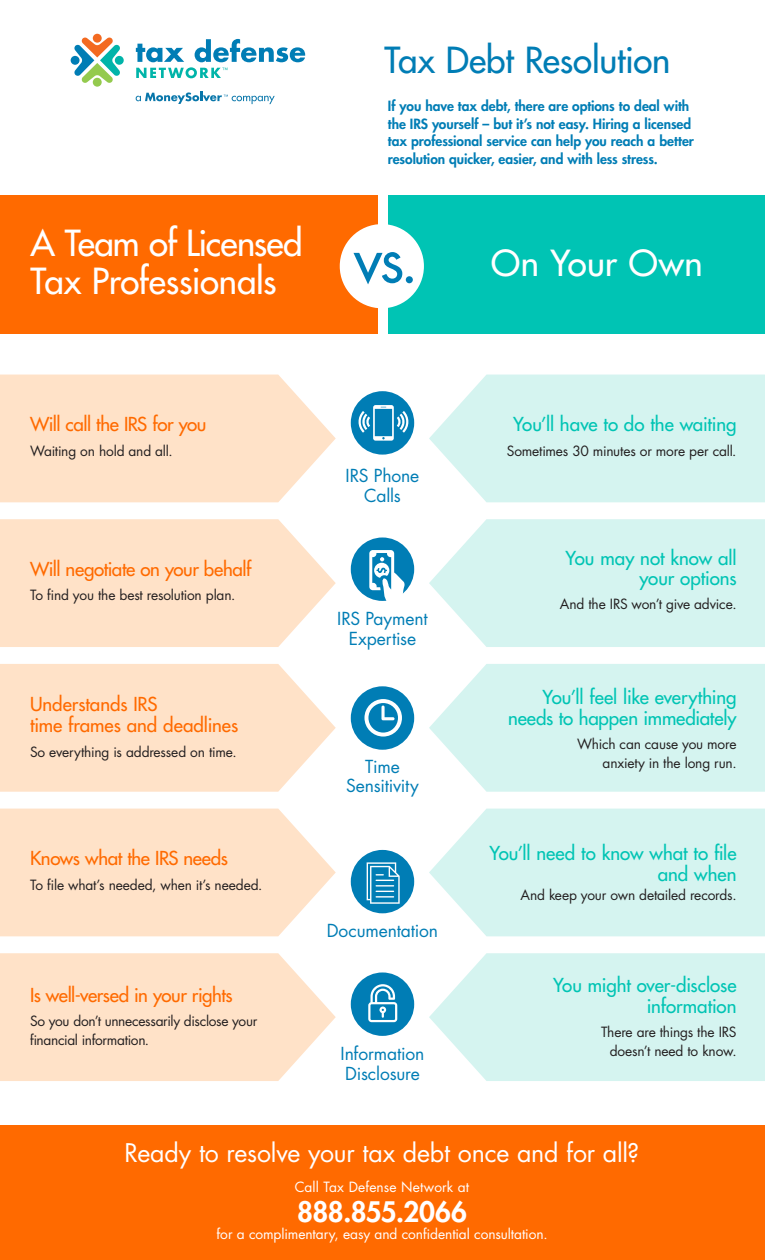
<style>
.page{position:relative;width:765px;height:1260px;background:#fff}
.page>*{position:absolute;margin:0;border:0;box-sizing:border-box;transform-origin:0 0}
.t1{font:63px "Futura Std";color:#007db5}
.t2{font:500 35px/38.8px "Futura Std";letter-spacing:-.015em;color:#fff}
.t3{font:500 35px "Futura Std";letter-spacing:-.005em;color:#007db5}
.t4{font:500 35px "Futura Std";letter-spacing:.01em;color:#fff}
.t5{font:800 27.5px "Futura Std";letter-spacing:-.015em;color:#fff}
.t6{font:25px "Futura Std";letter-spacing:-.005em;color:#fff}
.t7{font:500 18.75px/21.2px "Futura Std";letter-spacing:-.005em;color:#00c4b4;text-align:right}
.t8{font:500 18.75px "Futura Std";letter-spacing:-.02em;color:#ff6a00}
.t9{font:500 18.75px/21.2px "Futura Std";color:#ff6a00}
.t10{font:17.5px/20px "Futura Std";letter-spacing:-.01em;color:#007db5;text-align:center}
.t11{font:13.75px/18.8px "Futura Std";letter-spacing:-.015em;color:#231f20;text-align:right}
.t12{font:800 13.75px/17.5px "Futura Std";letter-spacing:-.005em;color:#007db5}
.t13{font:13.75px "Futura Std";letter-spacing:-.005em;color:#fff}
</style>
<div class="page">
<div style="left:0;top:1125px;width:765px;height:135px;background:#ff6a00"></div>
<div style="left:388px;top:195px;width:377px;height:138px;background:#00c4b4"></div>
<div style="left:0;top:195px;width:377px;height:138px;background:#ff6a00"></div>
<svg style="left:429px;top:953px;width:336px;height:128px;background:#d8f4f1"></svg>
<svg style="left:0;top:953px;width:336px;height:128px;background:#ffe4cc"></svg>
<svg style="left:429px;top:809px;width:336px;height:127px;background:#d8f4f1"></svg>
<svg style="left:0;top:809px;width:336px;height:127px;background:#ffe4cc"></svg>
<svg style="left:429px;top:664px;width:336px;height:128px;background:#d8f4f1"></svg>
<svg style="left:0;top:664px;width:336px;height:128px;background:#ffe4cc"></svg>
<svg style="left:429px;top:519px;width:336px;height:128px;background:#d8f4f1"></svg>
<svg style="left:0;top:519px;width:336px;height:128px;background:#ffe4cc"></svg>
<svg style="left:429px;top:375px;width:336px;height:127px;background:#d8f4f1"></svg>
<svg style="left:0;top:375px;width:336px;height:127px;background:#ffe4cc"></svg>
<div style="left:351px;top:391px;width:63px;height:64px;background:#007db5;border-radius:50%"></div>
<svg style="left:359px;top:405px;width:49px;height:36px"></svg>
<div style="left:340px;top:224px;width:84px;height:84px;background:#fff;border-radius:50%"></div>
<div style="left:351px;top:537px;width:63px;height:64px;background:#007db5;border-radius:50%"></div>
<svg style="left:369px;top:550px;width:36px;height:51px"></svg>
<div style="left:351px;top:686px;width:63px;height:64px;background:#007db5;border-radius:50%"></div>
<svg style="left:364px;top:699px;width:38px;height:38px"></svg>
<div style="left:351px;top:850px;width:63px;height:63px;background:#007db5;border-radius:50%"></div>
<svg style="left:367px;top:862px;width:33px;height:42px"></svg>
<div style="left:351px;top:972px;width:63px;height:64px;background:#007db5;border-radius:50%"></div>
<svg style="left:368px;top:984px;width:29px;height:38px"></svg>
<div style="left:93px;top:34px;width:9px;height:9px;background:#f36a21;border-radius:50%"></div>
<div style="left:93px;top:78px;width:9px;height:9px;background:#94ca4e;border-radius:50%"></div>
<div style="left:71px;top:56px;width:9px;height:9px;background:#007db5;border-radius:50%"></div>
<svg style="left:74px;top:37px;width:46px;height:46px"></svg>
<div style="left:115px;top:56px;width:9px;height:9px;background:#00b4a9;border-radius:50%"></div>
<svg style="left:136px;top:39px;width:169px;height:39px"></svg>
<svg style="left:136px;top:92px;width:139px;height:12px"></svg>
<p class="t2" style="left:31px;top:224px;width:274px">A Team of Licensed<br>Tax Professionals</p>
<p class="t3" style="left:384px;top:38px;width:288px">Tax Debt Resolution</p>
<p class="t12" style="left:388px;top:97px;width:308px">If you have tax debt, there are options to deal with the IRS yourself – but it’s not easy. Hiring a licensed tax professional service can help you reach a better resolution quicker, easier, and with less stress.</p>
<p class="t1" style="left:353px;top:219px;width:67px">vs.</p>
<p class="t4" style="left:491px;top:241px;width:213px">On Your Own</p>
<p class="t8" style="left:30px;top:413px;width:178px">Will call the IRS for you</p>
<p class="t11" style="left:30px;top:441px;width:144px">Waiting on hold and all.</p>
<p class="t8" style="left:30px;top:557px;width:223px">Will negotiate on your behalf</p>
<p class="t11" style="left:30px;top:586px;width:207px">To find you the best resolution plan.</p>
<p class="t9" style="left:30px;top:693px;width:210px">Understands IRS<br>time frames and deadlines</p>
<p class="t11" style="left:30px;top:742px;width:208px">So everything is addressed on time.</p>
<p class="t8" style="left:30px;top:847px;width:199px">Knows what the IRS needs</p>
<p class="t11" style="left:30px;top:875px;width:234px">To file what’s needed, when it’s needed.</p>
<p class="t8" style="left:30px;top:983px;width:204px">Is well-versed in your rights</p>
<p class="t11" style="left:30px;top:1012px;width:229px;text-align:left">So you don’t unnecessarily disclose your financial information.</p>
<p class="t10" style="left:346px;top:465px;width:75px">IRS Phone<br>Calls</p>
<p class="t10" style="left:337px;top:609px;width:92px">IRS Payment<br>Expertise</p>
<p class="t10" style="left:346px;top:757px;width:74px;line-height:18.8px">Time<br>Sensitivity</p>
<p class="t10" style="left:327px;top:920px;width:113px">Documentation</p>
<p class="t10" style="left:341px;top:1044px;width:85px;text-align:left">Information<br>Disclosure</p>
<p class="t7" style="left:513px;top:414px;width:225px">You’ll have to do the waiting</p>
<p class="t11" style="left:507px;top:441px;width:231px">Sometimes 30 minutes or more per call.</p>
<p class="t7" style="left:566px;top:548px;width:172px;line-height:20px">You may not know all your options</p>
<p class="t11" style="left:560px;top:595px;width:178px">And the IRS won’t give advice.</p>
<p class="t7" style="left:508px;top:686px;width:230px">You’ll feel like everything needs to happen immediately</p>
<p class="t11" style="left:577px;top:735px;width:161px">Which can cause you more anxiety in the long run.</p>
<p class="t7" style="left:490px;top:842px;width:249px">You’ll need to know what to file and when</p>
<p class="t11" style="left:521px;top:886px;width:217px">And keep your own detailed records.</p>
<p class="t7" style="left:553px;top:974px;width:185px">You might over-disclose information</p>
<p class="t11" style="left:601px;top:1023px;width:137px">There are things the IRS doesn’t need to know.</p>
<p class="t6" style="left:125px;top:1137px;width:516px">Ready to resolve your tax debt once and for all?</p>
<p class="t13" style="left:295px;top:1178px;width:176px">Call Tax Defense Network at</p>
<p class="t5" style="left:297px;top:1194px;width:171px">888.855.2066</p>
<p class="t13" style="left:216px;top:1226px;width:333px">for a complimentary, easy and confidential consultation.</p>
</div>
